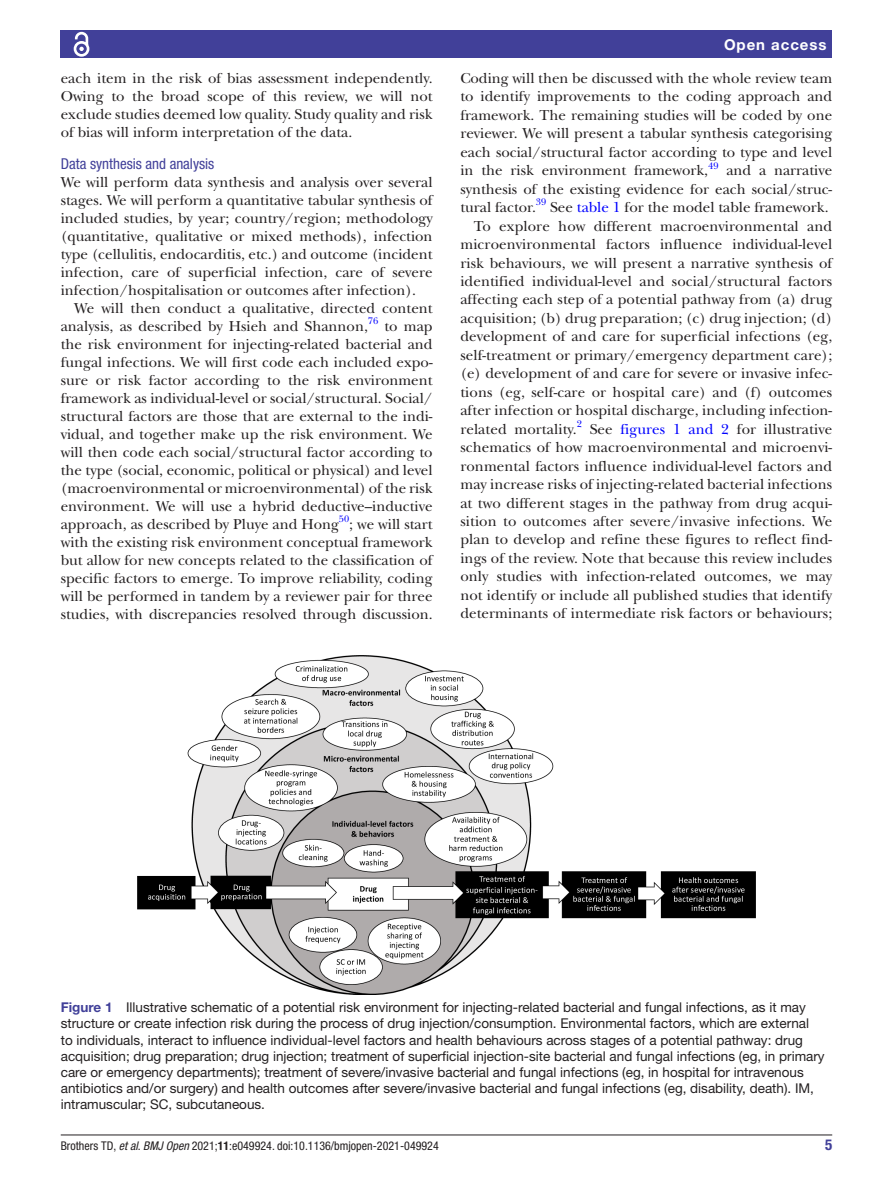
<style>
.page{position:relative;width:893px;height:1191px;background:#fff}
.page>*{position:absolute;margin:0;border:0;box-sizing:border-box;transform-origin:0 0}
.t1{font:15px/18px "New Baskerville";letter-spacing:.005em;color:#231f20;text-align:justify}
.t2{font:condensed 15px "Helvetica Neue LT Std";color:#414099}
.t3{font:700 15px "Helvetica Neue LT Std";letter-spacing:.065em;color:#fff}
.t4{font:700 condensed 15px "Helvetica Neue LT Std";color:#414099}
.t5{font:13.5px/16.2px "Helvetica Neue LT Std";color:#231f20}
.t6{font:condensed 12px "Helvetica Neue LT Std";color:#231f20}
.t7{font:9.9px "New Baskerville";color:#00f}
.s1{color:#00f}
.s2{font-weight:700;color:#414099}
.s3{font-style:italic}
.s4{font-weight:700}
</style>
<div class="page">
<hr style="left:61px;top:1134px;width:771px;height:1px;background:#231f20">
<div style="left:61px;top:31px;width:771px;height:27px;background:#414099"></div>
<svg style="left:73px;top:31px;width:17px;height:26px"></svg>
<img style="left:138px;top:655px;width:617px;height:339px">
<p class="t1" style="left:61px;top:69px;width:373px">each item in the risk of bias assessment independently.<br>Owing to the broad scope of this review, we will not exclude studies deemed low quality. Study quality and risk of bias will inform interpretation of the data.</p>
<p class="t2" style="left:61px;top:155px;width:155px">Data synthesis and analysis</p>
<p class="t1" style="left:61px;top:173px;width:373px">We will perform data synthesis and analysis over several stages. We will perform a quantitative tabular synthesis of included studies, by year; country/region; methodology (quantitative, qualitative or mixed methods), infection type (cellulitis, endocarditis, etc.) and outcome (incident infection, care of superficial infection, care of severe infection/hospitalisation or outcomes after infection).</p>
<p class="t1" style="left:61px;top:299px;width:373px;text-indent:14px">We will then conduct a qualitative, directed content analysis, as described by Hsieh and Shannon,</p>
<p class="t7" style="left:368px;top:315px;width:12px">76</p>
<p class="t1" style="left:61px;top:317px;width:373px;text-indent:324px">to map the risk environment for injecting-related bacterial and fungal infections. We will first code each included expo&shy;sure or risk factor according to the risk environment framework as individual-level or social/structural. Social/ structural factors are those that are external to the indi&shy;vidual, and together make up the risk environment. We will then code each social/structural factor according to the type (social, economic, political or physical) and level (macroenvironmental or microenvironmental) of the risk environment. We will use a hybrid deductive–inductive approach, as described by Pluye and Hong<sup>50</sup>; we will start with the existing risk environment conceptual framework but allow for new concepts related to the classification of specific factors to emerge. To improve reliability, coding will be performed in tandem by a reviewer pair for three studies, with discrepancies resolved through discussion.</p>
<p class="t3" style="left:724px;top:35px;width:104px">Open access</p>
<p class="t1" style="left:460px;top:69px;width:373px;line-height:18.5px">Coding will then be discussed with the whole review team to identify improvements to the coding approach and framework. The remaining studies will be coded by one reviewer. We will present a tabular synthesis categorising each social/structural factor according to type and level in the risk environment framework,</p>
<p class="t7" style="left:708px;top:160px;width:12px">49</p>
<p class="t1" style="left:726px;top:161px;width:107px">and a narrative</p>
<p class="t1" style="left:460px;top:180px;width:373px">synthesis of the existing evidence for each social/struc-</p>
<p class="t1" style="left:460px;top:198px;width:370px">tural factor.<sup>39</sup> See <span class="s1">table 1</span> for the model table framework.</p>
<p class="t1" style="left:474px;top:217px;width:360px">To explore how different macroenvironmental and</p>
<p class="t1" style="left:460px;top:235px;width:373px">microenvironmental factors influence individual-level</p>
<p class="t1" style="left:460px;top:254px;width:373px">risk behaviours, we will present a narrative synthesis of</p>
<p class="t1" style="left:460px;top:272px;width:373px">identified individual-level and social/structural factors</p>
<p class="t1" style="left:460px;top:291px;width:373px">affecting each step of a potential pathway from (a) drug</p>
<p class="t1" style="left:460px;top:309px;width:373px">acquisition; (b) drug preparation; (c) drug injection; (d)</p>
<p class="t1" style="left:460px;top:328px;width:373px">development of and care for superficial infections (eg,</p>
<p class="t1" style="left:460px;top:346px;width:373px">self-treatment or primary/emergency department care);</p>
<p class="t1" style="left:460px;top:364px;width:373px">(e) development of and care for severe or invasive infec-</p>
<p class="t1" style="left:460px;top:383px;width:373px">tions (eg, self-care or hospital care) and (f) outcomes</p>
<p class="t1" style="left:460px;top:401px;width:373px">after infection or hospital discharge, including infection-</p>
<p class="t1" style="left:460px;top:420px;width:118px">related mortality.</p>
<p class="t7" style="left:577px;top:418px;width:7px">2</p>
<p class="t1" style="left:460px;top:420px;width:373px;line-height:18.5px;text-indent:129px">See <span class="s1">figures 1 and 2</span> for illustrative schematics of how macroenvironmental and microenvi&shy;ronmental factors influence individual-level factors and may increase risks of injecting-related bacterial infections at two different stages in the pathway from drug acqui&shy;sition to outcomes after severe/invasive infections. We plan to develop and refine these figures to reflect find&shy;ings of the review. Note that because this review includes only studies with infection-related outcomes, we may not identify or include all published studies that identify determinants of intermediate risk factors or behaviours;</p>
<p class="t5" style="left:61px;top:999px;width:765px"><span class="s2">Figure 1</span> Illustrative schematic of a potential risk environment for injecting-related bacterial and fungal infections, as it may structure or create infection risk during the process of drug injection/consumption. Environmental factors, which are external<br>to individuals, interact to influence individual-level factors and health behaviours across stages of a potential pathway: drug acquisition; drug preparation; drug injection; treatment of superficial injection-site bacterial and fungal infections (eg, in primary care or emergency departments); treatment of severe/invasive bacterial and fungal infections (eg, in hospital for intravenous antibiotics and/or surgery) and health outcomes after severe/invasive bacterial and fungal infections (eg, disability, death). IM, intramuscular; SC, subcutaneous.</p>
<p class="t6" style="left:61px;top:1138px;width:380px">Brothers TD, <span class="s3">et al</span>. <span class="s3">BMJ Open</span> 2021;<span class="s4">11</span>:e049924. doi:10.1136/bmjopen-2021-049924</p>
<p class="t4" style="left:825px;top:1135px;width:9px">5</p>
</div>
